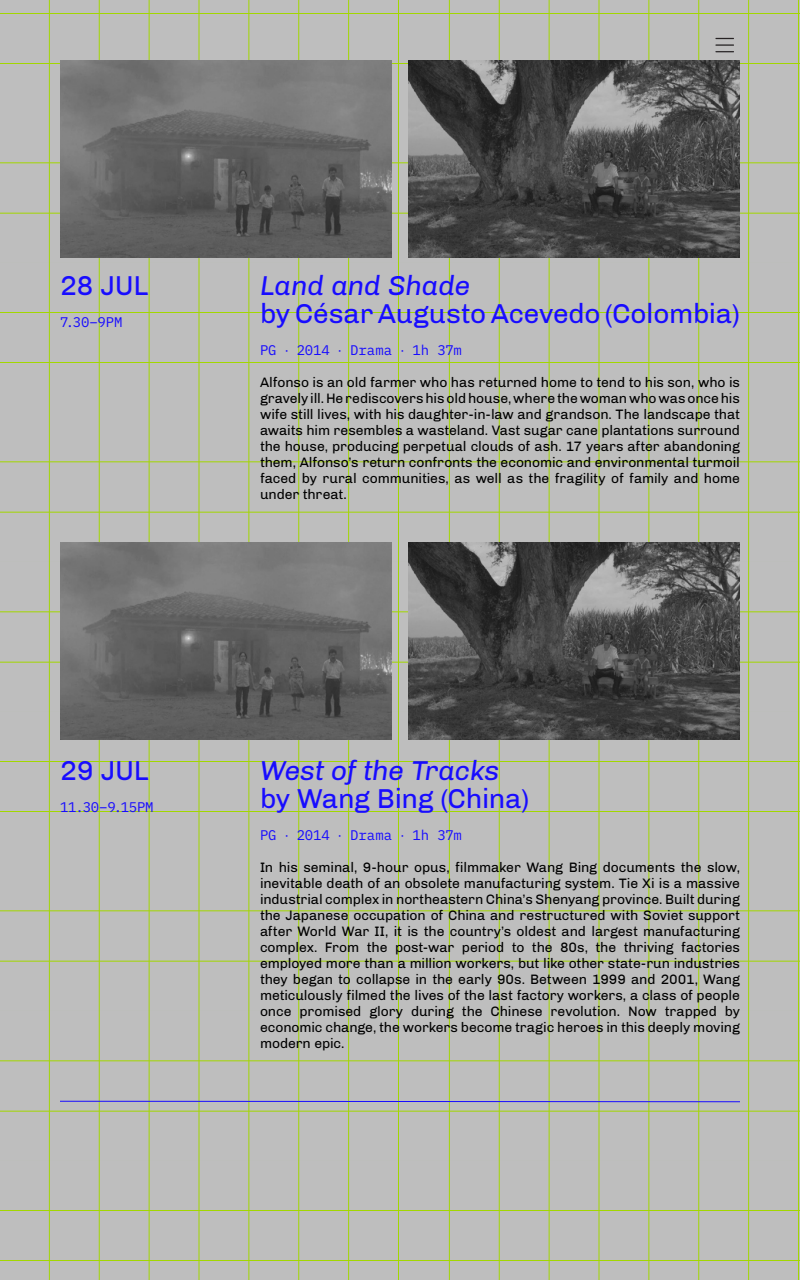
<style>
.page{position:relative;width:800px;height:1280px;background:#bebebe}
.page>*{position:absolute;margin:0;border:0;box-sizing:border-box;transform-origin:0 0}
.t1{font:28px "Chivo";letter-spacing:-.015em;color:#180cff}
.t2{font:italic 28px "Chivo";letter-spacing:-.015em;color:#180cff}
.t3{font:14px/16px "Chivo";letter-spacing:-.005em;color:#000;text-align:justify}
.t4{font:14px "IBM Plex Mono";letter-spacing:-.01em;color:#180cff}
.s1{font-family:"Chivo"}
</style>
<div class="page">
<img style="left:60px;top:60px;width:331px;height:198px">
<img style="left:409px;top:60px;width:331px;height:198px">
<img style="left:60px;top:542px;width:331px;height:198px">
<img style="left:409px;top:542px;width:331px;height:198px">
<svg style="left:59px;top:1101px;width:682px;height:1px"></svg>
<img style="left:711px;top:31px;width:29px;height:29px">
<p class="t1" style="left:60px;top:269px;width:90px">28 JUL</p>
<p class="t4" style="left:60px;top:312px;width:64px">7.30–9PM</p>
<p class="t1" style="left:60px;top:754px;width:90px">29 JUL</p>
<p class="t4" style="left:60px;top:797px;width:95px">11.30–9.15PM</p>
<p class="t2" style="left:260px;top:270px;width:212px">Land and Shade</p>
<p class="t1" style="left:260px;top:297px;width:481px">by César Augusto Acevedo (Colombia)</p>
<p class="t4" style="left:260px;top:340px;width:204px">PG <span class="s1">·</span> 2014 <span class="s1">·</span> Drama <span class="s1">·</span> 1h 37m</p>
<p class="t3" style="left:260px;top:375px;width:482px">Alfonso is an old farmer who has returned home to tend to his son, who is gravely ill. He rediscovers his old house, where the woman who was once his wife still lives, with his daughter-in-law and grandson. The landscape that awaits him resembles a wasteland. Vast sugar cane plantations surround the house, producing perpetual clouds of ash. 17 years after abandoning them, Alfonso’s return confronts the economic and environmental turmoil faced by rural communities, as well as the fragility of family and home under threat.</p>
<p class="t2" style="left:260px;top:755px;width:241px">West of the Tracks</p>
<p class="t1" style="left:260px;top:782px;width:271px">by Wang Bing (China)</p>
<p class="t4" style="left:260px;top:825px;width:204px">PG <span class="s1">·</span> 2014 <span class="s1">·</span> Drama <span class="s1">·</span> 1h 37m</p>
<p class="t3" style="left:260px;top:860px;width:482px">In his seminal, 9-hour opus, filmmaker Wang Bing documents the slow, inevitable death of an obsolete manufacturing system. Tie Xi is a massive industrial complex in northeastern China’s Shenyang province. Built during the Japanese occupation of China and restructured with Soviet support after World War II, it is the country’s oldest and largest manufacturing complex. From the post-war period to the 80s, the thriving factories employed more than a million workers, but like other state-run industries they began to collapse in the early 90s. Between 1999 and 2001, Wang meticulously filmed the lives of the last factory workers, a class of people once promised glory during the Chinese revolution. Now trapped by economic change, the workers become tragic heroes in this deeply moving modern epic.</p>
</div>
